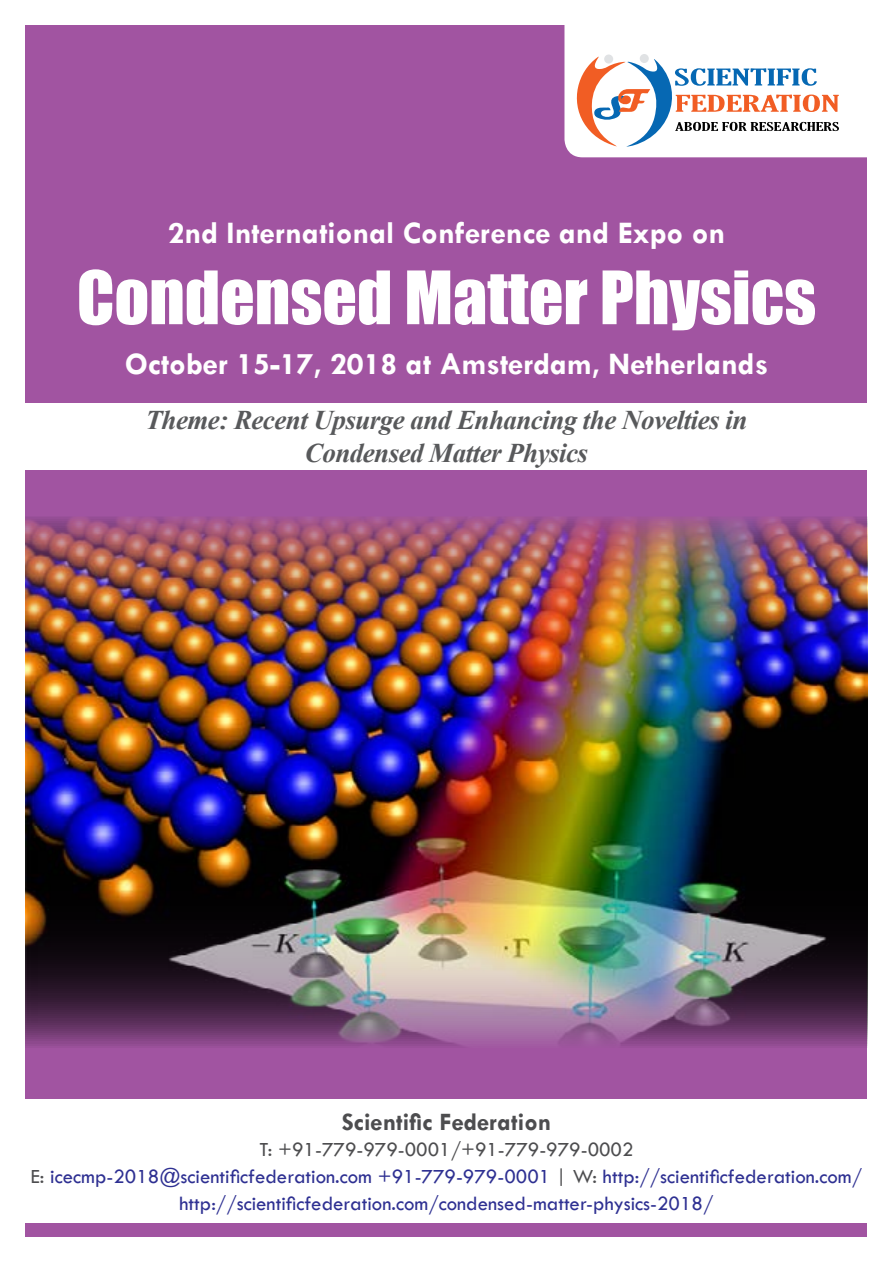
<style>
.page{position:relative;width:893px;height:1263px;background:#fff}
.page>*{position:absolute;margin:0;border:0;box-sizing:border-box;transform-origin:0 0}
.t1{font:67.95px "Impact";color:#fff}
.t2{font:700 31.65px "Tw Cen";color:#fff}
.t3{font:italic 700 27px/32.4px "Times New Roman";letter-spacing:-.02em;color:#58595b;text-align:center}
.t4{font:700 25.2px "Tw Cen";color:#4d4d4f}
.t5{font:20.85px/26.7px "Tw Cen";color:#2e3092;text-align:center}
.s1{color:#4d4d4f}
</style>
<div class="page">
<div style="left:26px;top:26px;width:841px;height:1211px;background:#a154a1"></div>
<div style="left:26px;top:403px;width:841px;height:67px;background:#fff"></div>
<div style="left:564px;top:25px;width:303px;height:132px;background:#fff"></div>
<div style="left:573px;top:50px;width:269px;height:100px;background:#fff"></div>
<div style="left:604px;top:55px;width:9px;height:9px;background:#e0e2e4;border-radius:50%"></div>
<div style="left:640px;top:54px;width:9px;height:9px;background:#e0e2e4;border-radius:50%"></div>
<svg style="left:577px;top:57px;width:262px;height:90px"></svg>
<div style="left:26px;top:1099px;width:841px;height:123px;background:#fff"></div>
<img style="left:26px;top:517px;width:841px;height:529px">
<h2 class="t2" style="left:168px;top:213px;width:559px">2nd International Conference and Expo on</h2>
<h1 class="t1" style="left:77px;top:245px;width:741px">Condensed Matter Physics</h1>
<h2 class="t2" style="left:125px;top:345px;width:645px">October 15-17, 2018 at Amsterdam, Netherlands</h2>
<p class="t3" style="left:146px;top:403px;width:603px">Theme: Recent Upsurge and Enhancing the Novelties in<br>Condensed Matter Physics</p>
<p class="t4" style="left:342px;top:1106px;width:211px">Scientific Federation</p>
<p class="t5" style="left:31px;top:1136px;width:833px"><span class="s1">:T +91-779-979-0001/+91-779-979-0002<br>:E</span> icecmp-2018@scientificfederation.com +91-779-979-0001 <span class="s1">| W:</span> http://scientificfederation.com/ http://scientificfederation.com/condensed-matter-physics-2018/</p>
</div>
